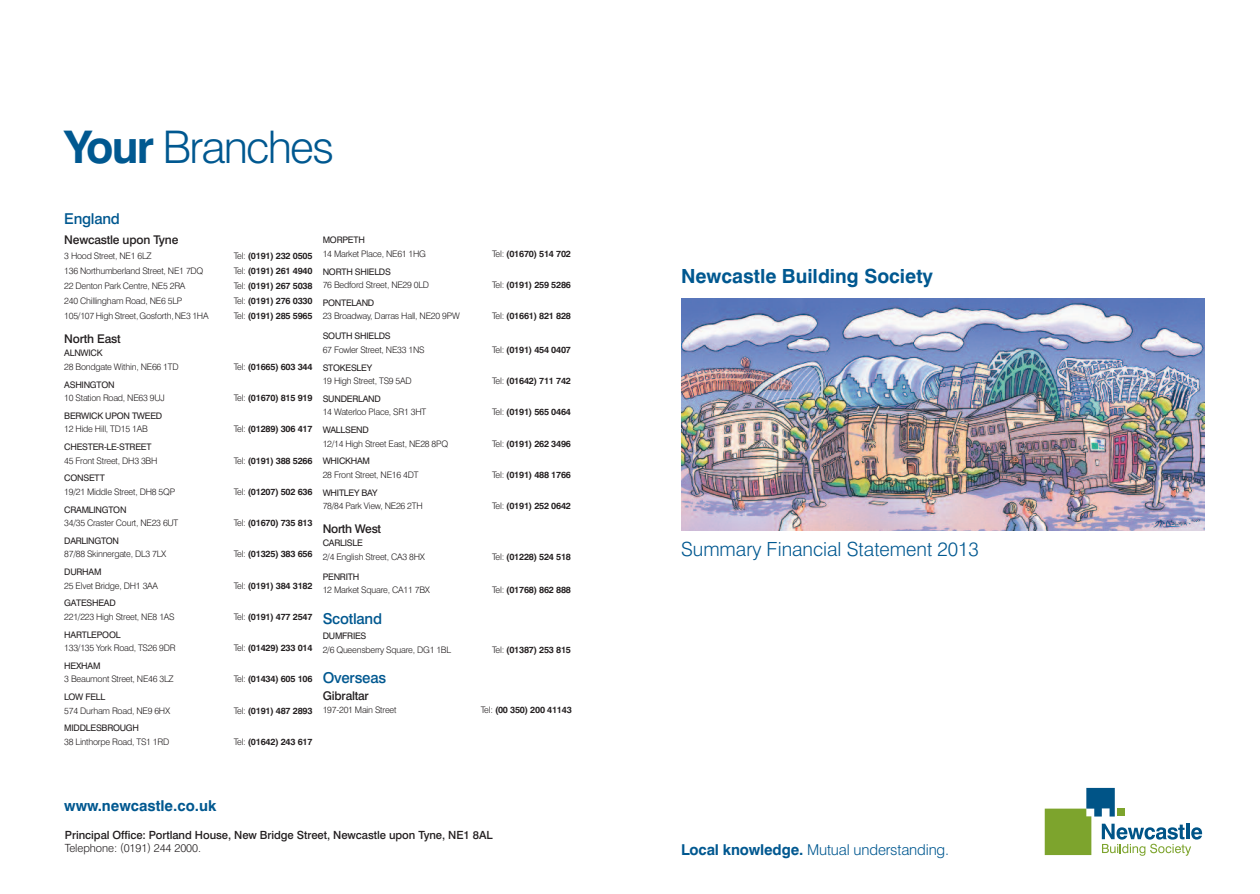
<style>
.page{position:relative;width:1260px;height:894px;background:#fff}
.page>*{position:absolute;margin:0;border:0;box-sizing:border-box;transform-origin:0 0}
.t1{font:300 45px "Swiss 721 BT";letter-spacing:-.04em;color:#005890}
.t2{font:300 19.5px "Swiss 721 BT";color:#005890}
.t3{font:700 19.5px "Swiss 721 BT";color:#005890}
.t4{font:300 15px "Swiss 721 BT";letter-spacing:-.01em;color:#005890}
.t5{font:500 15px "Swiss 721 BT";letter-spacing:-.015em;color:#005890}
.t6{font:700 15px "Swiss 721 BT";color:#005890}
.t7{font:500 12px "Swiss 721 BT";letter-spacing:-.015em;color:#231f20}
.t8{font:500 11.25px "Swiss 721 BT";letter-spacing:-.005em;color:#231f20}
.t9{font:300 11.25px "Swiss 721 BT";letter-spacing:-.005em;color:#231f20}
.t10{font:300 9px "Swiss 721 BT";letter-spacing:-.025em;color:#231f20}
.t11{font:700 9px "Swiss 721 BT";letter-spacing:-.025em;color:#231f20}
.t12{font:9px "Swiss 721 BT";letter-spacing:-.025em;color:#231f20}
.s1{font-weight:700}
.s2{font-weight:300}
</style>
<div class="page">
<svg style="left:1044px;top:787px;width:159px;height:69px"></svg>
<img style="left:681px;top:298px;width:523px;height:233px">
<h1 class="t1" style="left:64px;top:131px;width:272px"><span class="s1">Your</span> Branches</h1>
<h3 class="t5" style="left:64px;top:213px;width:57px">England</h3>
<h3 class="t7" style="left:64px;top:235px;width:116px">Newcastle upon Tyne</h3>
<p class="t10" style="left:64px;top:252px;width:89px">3 Hood Street, NE1 6LZ</p>
<p class="t11" style="left:234px;top:252px;width:80px"><span class="s2">Tel:</span> (0191) 232 0505</p>
<p class="t10" style="left:64px;top:267px;width:141px">136 Northumberland Street, NE1 7DQ</p>
<p class="t11" style="left:234px;top:267px;width:80px"><span class="s2">Tel:</span> (0191) 261 4940</p>
<p class="t10" style="left:64px;top:282px;width:123px">22 Denton Park Centre, NE5 2RA</p>
<p class="t11" style="left:234px;top:282px;width:80px"><span class="s2">Tel:</span> (0191) 267 5038</p>
<p class="t10" style="left:64px;top:297px;width:120px">240 Chillingham Road, NE6 5LP</p>
<p class="t11" style="left:234px;top:297px;width:80px"><span class="s2">Tel:</span> (0191) 276 0330</p>
<p class="t10" style="left:64px;top:312px;width:146px">105/107 High Street,Gosforth,NE3 1HA</p>
<p class="t11" style="left:234px;top:312px;width:80px"><span class="s2">Tel:</span> (0191) 285 5965</p>
<h3 class="t7" style="left:64px;top:334px;width:58px">North East</h3>
<p class="t12" style="left:64px;top:350px;width:40px">ALNWICK</p>
<p class="t10" style="left:64px;top:363px;width:116px">28 Bondgate Within, NE66 1TD</p>
<p class="t11" style="left:234px;top:363px;width:80px"><span class="s2">Tel:</span> (01665) 603 344</p>
<p class="t12" style="left:64px;top:381px;width:52px">ASHINGTON</p>
<p class="t10" style="left:64px;top:395px;width:102px">10 Station Road, NE63 9UJ</p>
<p class="t11" style="left:234px;top:395px;width:80px"><span class="s2">Tel:</span> (01670) 815 919</p>
<p class="t12" style="left:64px;top:412px;width:99px">BERWICK UPON TWEED</p>
<p class="t10" style="left:64px;top:426px;width:85px">12 Hide Hill, TD15 1AB</p>
<p class="t11" style="left:234px;top:426px;width:80px"><span class="s2">Tel:</span> (01289) 306 417</p>
<p class="t12" style="left:64px;top:444px;width:89px">CHESTER-LE-STREET</p>
<p class="t10" style="left:64px;top:457px;width:95px">45 Front Street, DH3 3BH</p>
<p class="t11" style="left:234px;top:457px;width:80px"><span class="s2">Tel:</span> (0191) 388 5266</p>
<p class="t12" style="left:64px;top:475px;width:42px">CONSETT</p>
<p class="t10" style="left:64px;top:488px;width:112px">19/21 Middle Street, DH8 5QP</p>
<p class="t11" style="left:234px;top:488px;width:80px"><span class="s2">Tel:</span> (01207) 502 636</p>
<p class="t12" style="left:64px;top:506px;width:64px">CRAMLINGTON</p>
<p class="t10" style="left:64px;top:520px;width:116px">34/35 Craster Court, NE23 6UT</p>
<p class="t11" style="left:234px;top:520px;width:80px"><span class="s2">Tel:</span> (01670) 735 813</p>
<p class="t12" style="left:64px;top:537px;width:56px">DARLINGTON</p>
<p class="t10" style="left:64px;top:551px;width:104px">87/88 Skinnergate, DL3 7LX</p>
<p class="t11" style="left:234px;top:551px;width:80px"><span class="s2">Tel:</span> (01325) 383 656</p>
<p class="t12" style="left:64px;top:569px;width:39px">DURHAM</p>
<p class="t10" style="left:64px;top:582px;width:95px">25 Elvet Bridge, DH1 3AA</p>
<p class="t11" style="left:234px;top:582px;width:80px"><span class="s2">Tel:</span> (0191) 384 3182</p>
<p class="t12" style="left:64px;top:600px;width:53px">GATESHEAD</p>
<p class="t10" style="left:64px;top:613px;width:112px">221/223 High Street, NE8 1AS</p>
<p class="t11" style="left:234px;top:613px;width:80px"><span class="s2">Tel:</span> (0191) 477 2547</p>
<p class="t12" style="left:64px;top:631px;width:58px">HARTLEPOOL</p>
<p class="t10" style="left:64px;top:645px;width:113px">133/135 York Road, TS26 9DR</p>
<p class="t11" style="left:234px;top:645px;width:80px"><span class="s2">Tel:</span> (01429) 233 014</p>
<p class="t12" style="left:64px;top:662px;width:38px">HEXHAM</p>
<p class="t10" style="left:64px;top:676px;width:111px">3 Beaumont Street, NE46 3LZ</p>
<p class="t11" style="left:234px;top:676px;width:80px"><span class="s2">Tel:</span> (01434) 605 106</p>
<p class="t12" style="left:64px;top:694px;width:43px">LOW FELL</p>
<p class="t10" style="left:64px;top:707px;width:108px">574 Durham Road, NE9 6HX</p>
<p class="t11" style="left:234px;top:707px;width:80px"><span class="s2">Tel:</span> (0191) 487 2893</p>
<p class="t12" style="left:64px;top:725px;width:76px">MIDDLESBROUGH</p>
<p class="t10" style="left:64px;top:738px;width:107px">38 Linthorpe Road, TS1 1RD</p>
<p class="t11" style="left:234px;top:738px;width:80px"><span class="s2">Tel:</span> (01642) 243 617</p>
<p class="t12" style="left:323px;top:237px;width:44px">MORPETH</p>
<p class="t10" style="left:323px;top:250px;width:105px">14 Market Place, NE61 1HG</p>
<p class="t11" style="left:492px;top:250px;width:80px"><span class="s2">Tel:</span> (01670) 514 702</p>
<p class="t12" style="left:323px;top:268px;width:70px">NORTH SHIELDS</p>
<p class="t10" style="left:323px;top:282px;width:108px">76 Bedford Street, NE29 0LD</p>
<p class="t11" style="left:492px;top:282px;width:80px"><span class="s2">Tel:</span> (0191) 259 5286</p>
<p class="t12" style="left:323px;top:299px;width:53px">PONTELAND</p>
<p class="t10" style="left:323px;top:313px;width:138px">23 Broadway, Darras Hall, NE20 9PW</p>
<p class="t11" style="left:492px;top:313px;width:80px"><span class="s2">Tel:</span> (01661) 821 828</p>
<p class="t12" style="left:323px;top:333px;width:69px">SOUTH SHIELDS</p>
<p class="t10" style="left:323px;top:346px;width:103px">67 Fowler Street, NE33 1NS</p>
<p class="t11" style="left:492px;top:346px;width:80px"><span class="s2">Tel:</span> (0191) 454 0407</p>
<p class="t12" style="left:323px;top:364px;width:51px">STOKESLEY</p>
<p class="t10" style="left:323px;top:378px;width:91px">19 High Street, TS9 5AD</p>
<p class="t11" style="left:492px;top:378px;width:80px"><span class="s2">Tel:</span> (01642) 711 742</p>
<p class="t12" style="left:323px;top:395px;width:60px">SUNDERLAND</p>
<p class="t10" style="left:323px;top:409px;width:105px">14 Waterloo Place, SR1 3HT</p>
<p class="t11" style="left:492px;top:409px;width:80px"><span class="s2">Tel:</span> (0191) 565 0464</p>
<p class="t12" style="left:323px;top:427px;width:48px">WALLSEND</p>
<p class="t10" style="left:323px;top:440px;width:127px">12/14 High Street East, NE28 8PQ</p>
<p class="t11" style="left:492px;top:440px;width:80px"><span class="s2">Tel:</span> (0191) 262 3496</p>
<p class="t12" style="left:323px;top:458px;width:49px">WHICKHAM</p>
<p class="t10" style="left:323px;top:471px;width:97px">28 Front Street, NE16 4DT</p>
<p class="t11" style="left:492px;top:471px;width:80px"><span class="s2">Tel:</span> (0191) 488 1766</p>
<p class="t12" style="left:323px;top:489px;width:56px">WHITLEY BAY</p>
<p class="t10" style="left:323px;top:503px;width:101px">78/84 Park View, NE26 2TH</p>
<p class="t11" style="left:492px;top:503px;width:80px"><span class="s2">Tel:</span> (0191) 252 0642</p>
<h3 class="t7" style="left:323px;top:524px;width:60px">North West</h3>
<p class="t12" style="left:323px;top:540px;width:42px">CARLISLE</p>
<p class="t10" style="left:323px;top:553px;width:104px">2/4 English Street, CA3 8HX</p>
<p class="t11" style="left:492px;top:553px;width:80px"><span class="s2">Tel:</span> (01228) 524 518</p>
<p class="t12" style="left:323px;top:573px;width:38px">PENRITH</p>
<p class="t10" style="left:323px;top:587px;width:109px">12 Market Square, CA11 7BX</p>
<p class="t11" style="left:492px;top:587px;width:80px"><span class="s2">Tel:</span> (01768) 862 888</p>
<h3 class="t5" style="left:323px;top:613px;width:61px">Scotland</h3>
<p class="t12" style="left:323px;top:633px;width:45px">DUMFRIES</p>
<p class="t10" style="left:323px;top:646px;width:130px">2/6 Queensberry Square, DG1 1BL</p>
<p class="t11" style="left:492px;top:646px;width:80px"><span class="s2">Tel:</span> (01387) 253 815</p>
<h3 class="t5" style="left:323px;top:672px;width:65px">Overseas</h3>
<h3 class="t7" style="left:323px;top:691px;width:48px">Gibraltar</h3>
<p class="t10" style="left:323px;top:707px;width:75px">197-201 Main Street</p>
<p class="t11" style="left:481px;top:707px;width:92px"><span class="s2">Tel:</span> (00 350) 200 41143</p>
<h3 class="t6" style="left:64px;top:800px;width:154px">www.newcastle.co.uk</h3>
<p class="t8" style="left:65px;top:831px;width:429px">Principal Office: Portland House, New Bridge Street, Newcastle upon Tyne, NE1 8AL</p>
<p class="t9" style="left:65px;top:844px;width:138px">Telephone: (0191) 244 2000.</p>
<h2 class="t3" style="left:681px;top:269px;width:253px">Newcastle Building Society</h2>
<h2 class="t2" style="left:681px;top:542px;width:299px">Summary Financial Statement 2013</h2>
<h3 class="t4" style="left:681px;top:844px;width:270px"><span class="s1">Local knowledge.</span> Mutual understanding.</h3>
</div>
